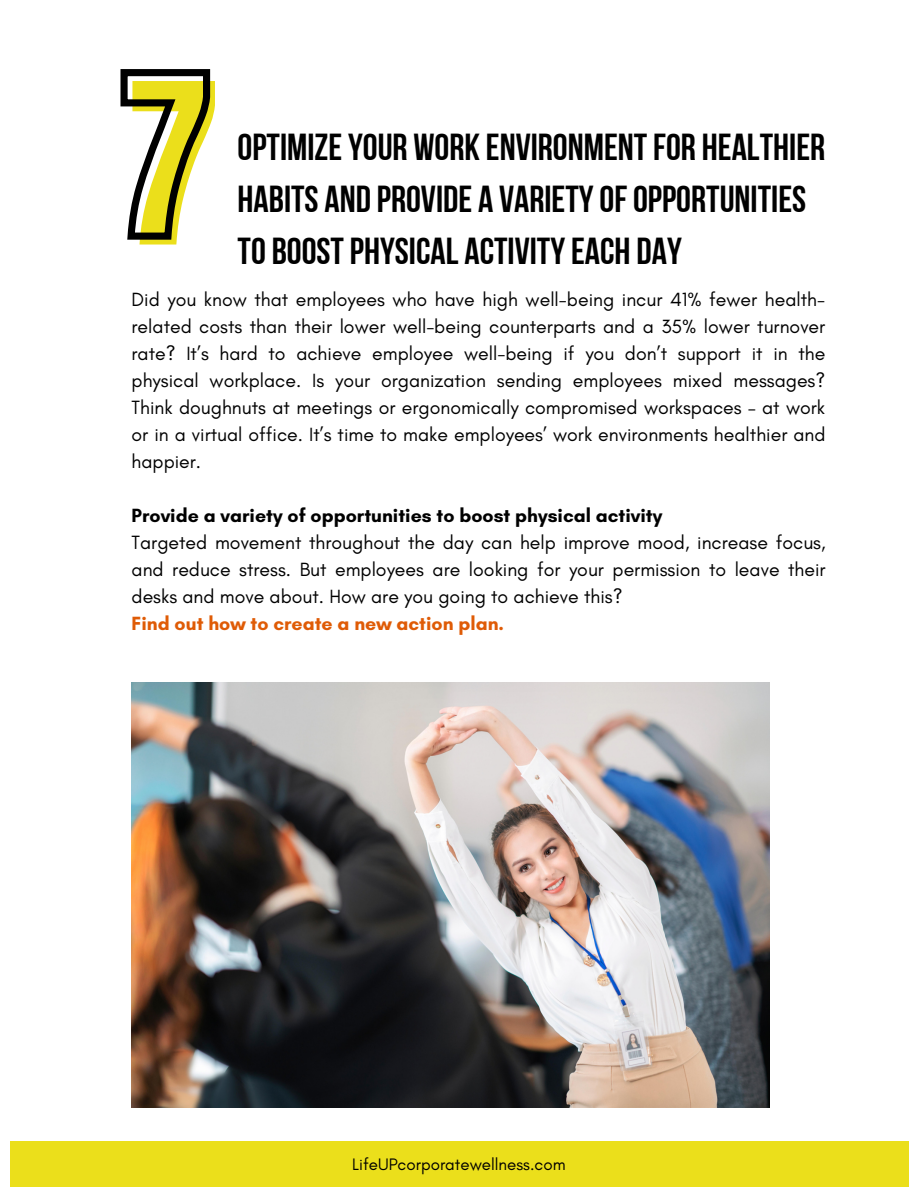
<style>
.page{position:relative;width:918px;height:1188px;background:#fff}
.page>*{position:absolute;margin:0;border:0;box-sizing:border-box;transform-origin:0 0}
.t1{font:190.05px "Anton";color:#ebdf1b}
.t2{font:37.5px/51.8px "Bebas Neue Cyrillic";color:#000}
.t3{font:19.5px/27px "Glacial Indifference";color:#000;text-align:justify}
.t4{font:700 19.5px "Glacial Indifference";color:#000}
.t5{font:700 19.5px "Glacial Indifference";color:#df5b06}
.t6{font:16.95px "Glacial Indifference";color:#000}
</style>
<div class="page">
<div style="left:10px;top:1141px;width:898px;height:46px;background:#ebdf1b"></div>
<img style="left:132px;top:683px;width:637px;height:425px">
<svg style="left:120px;top:69px;width:91px;height:171px"></svg>
<h1 class="t1" style="left:126px;top:28px;width:95px">7</h1>
<h2 class="t2" style="left:238px;top:125px;width:589px">OPTIMIZEYOUR WORK ENVIRONMENTFOR HEALTHIER<br>HABITS AND PROVIDE A VARIETYOFOPPORTUNITIES</h2>
<h2 class="t2" style="left:238px;top:229px;width:446px">TO BOOSTPHYSICAL ACTIVITYEACH DAY</h2>
<p class="t3" style="left:132px;top:285px;width:696px">Did you know that employees who have high well-being incur 41% fewer health&shy;related costs than their lower well-being counterparts and a 35% lower turnover rate? It’s hard to achieve employee well-being if you don’t support it in the physical workplace. Is your organization sending employees mixed messages?<br>Think doughnuts at meetings or ergonomically compromised workspaces – at work or in a virtual office. It’s time to make employees’ work environments healthier and happier.</p>
<p class="t4" style="left:132px;top:503px;width:532px">Provide a variety of opportunities to boost physical activity</p>
<p class="t3" style="left:132px;top:528px;width:696px">Targeted movement throughout the day can help improve mood, increase focus, and reduce stress. But employees are looking for your permission to leave their desks and move about. How are you going to achieve this?</p>
<p class="t5" style="left:132px;top:611px;width:374px">Find out how to create a new action plan.</p>
<p class="t6" style="left:352px;top:1154px;width:215px">LifeUPcorporatewellness.com</p>
</div>
